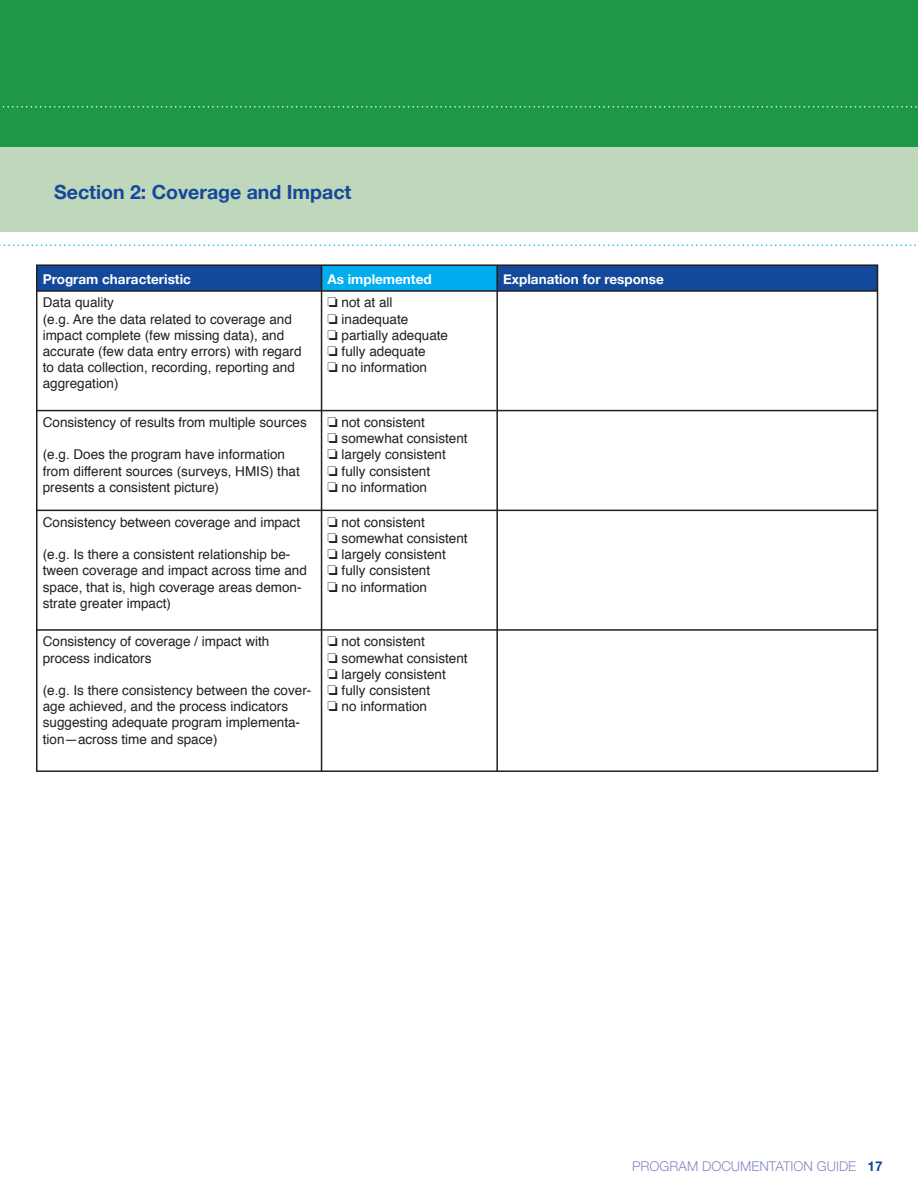
<style>
.page{position:relative;width:918px;height:1188px;background:#fff}
.page>*{position:absolute;margin:0;border:0;box-sizing:border-box;transform-origin:0 0}
.t1{font:700 19.5px "Helvetica Neue";color:#14489a}
.t2{font:13.5px/16.2px "Helvetica";color:#231f20}
.t3{font:700 13.5px "Helvetica Neue";color:#fff}
.t4{font:300 13.5px "Helvetica Neue";color:#848cc2}
.s1{font-weight:700;color:#14489a}
</style>
<div class="page">
<div style="left:0;top:146px;width:918px;height:86px;background:#bfd7ba"></div>
<svg style="left:0;top:244px;width:916px;height:2px"></svg>
<div style="left:0;top:0;width:918px;height:147px;background:#1e9846"></div>
<svg style="left:2px;top:106px;width:915px;height:2px"></svg>
<div style="left:37px;top:265px;width:285px;height:26px;background:#14489a"></div>
<div style="left:497px;top:265px;width:381px;height:26px;background:#14489a"></div>
<div style="left:322px;top:265px;width:175px;height:26px;background:#00aeef"></div>
<hr style="left:36px;top:264px;width:286px;height:2px;background:#231f20">
<hr style="left:36px;top:266px;width:2px;height:24px;background:#231f20">
<hr style="left:322px;top:264px;width:175px;height:2px;background:#231f20">
<svg style="left:321px;top:266px;width:1px;height:24px"></svg>
<hr style="left:497px;top:264px;width:381px;height:2px;background:#231f20">
<hr style="left:496px;top:266px;width:2px;height:24px;background:#231f20">
<svg style="left:877px;top:266px;width:1px;height:24px"></svg>
<hr style="left:36px;top:290px;width:286px;height:2px;background:#231f20">
<hr style="left:36px;top:292px;width:2px;height:118px;background:#231f20">
<hr style="left:322px;top:290px;width:175px;height:2px;background:#231f20">
<hr style="left:321px;top:292px;width:1px;height:118px;background:#231f20">
<hr style="left:497px;top:290px;width:381px;height:2px;background:#231f20">
<hr style="left:496px;top:292px;width:2px;height:118px;background:#231f20">
<hr style="left:877px;top:292px;width:1px;height:118px;background:#231f20">
<hr style="left:36px;top:410px;width:286px;height:1px;background:#231f20">
<hr style="left:36px;top:411px;width:2px;height:99px;background:#231f20">
<hr style="left:322px;top:410px;width:175px;height:1px;background:#231f20">
<hr style="left:321px;top:411px;width:1px;height:99px;background:#231f20">
<hr style="left:497px;top:410px;width:381px;height:1px;background:#231f20">
<hr style="left:496px;top:411px;width:2px;height:99px;background:#231f20">
<hr style="left:877px;top:411px;width:1px;height:99px;background:#231f20">
<hr style="left:36px;top:510px;width:286px;height:1px;background:#231f20">
<hr style="left:36px;top:511px;width:2px;height:118px;background:#231f20">
<hr style="left:322px;top:510px;width:175px;height:1px;background:#231f20">
<hr style="left:321px;top:511px;width:1px;height:118px;background:#231f20">
<hr style="left:497px;top:510px;width:381px;height:1px;background:#231f20">
<hr style="left:496px;top:511px;width:2px;height:118px;background:#231f20">
<hr style="left:877px;top:511px;width:1px;height:118px;background:#231f20">
<hr style="left:36px;top:629px;width:286px;height:2px;background:#231f20">
<hr style="left:36px;top:631px;width:2px;height:139px;background:#231f20">
<hr style="left:36px;top:770px;width:286px;height:2px;background:#231f20">
<hr style="left:322px;top:629px;width:175px;height:2px;background:#231f20">
<hr style="left:321px;top:631px;width:1px;height:139px;background:#231f20">
<hr style="left:322px;top:770px;width:175px;height:2px;background:#231f20">
<hr style="left:497px;top:629px;width:381px;height:2px;background:#231f20">
<hr style="left:496px;top:631px;width:2px;height:139px;background:#231f20">
<hr style="left:877px;top:631px;width:1px;height:139px;background:#231f20">
<hr style="left:497px;top:770px;width:381px;height:2px;background:#231f20">
<p class="t1" style="left:54px;top:180px;width:299px">Section 2: Coverage and Impact</p>
<p class="t3" style="left:43px;top:271px;width:150px">Program characteristic</p>
<p class="t3" style="left:328px;top:271px;width:106px">As implemented</p>
<p class="t3" style="left:503px;top:271px;width:162px">Explanation for response</p>
<p class="t2" style="left:43px;top:295px;width:260px">Data quality<br>(e.g. Are the data related to coverage and impact complete (few missing data), and accurate (few data entry errors) with regard to data collection, recording, reporting and aggregation)</p>
<p class="t2" style="left:328px;top:295px;width:67px">□ not at all</p>
<p class="t2" style="left:328px;top:312px;width:82px">□ inadequate</p>
<p class="t2" style="left:328px;top:328px;width:122px">□ partially adequate</p>
<p class="t2" style="left:328px;top:344px;width:100px">□ fully adequate</p>
<p class="t2" style="left:328px;top:360px;width:101px">□ no information</p>
<p class="t2" style="left:43px;top:415px;width:266px">Consistency of results from multiple sources</p>
<p class="t2" style="left:43px;top:447px;width:259px">(e.g. Does the program have information from different sources (surveys, HMIS) that presents a consistent picture)</p>
<p class="t2" style="left:43px;top:515px;width:259px">Consistency between coverage and impact</p>
<p class="t2" style="left:43px;top:547px;width:266px">(e.g. Is there a consistent relationship be&shy;tween coverage and impact across time and space, that is, high coverage areas demon&shy;strate greater impact)</p>
<p class="t2" style="left:43px;top:634px;width:228px">Consistency of coverage / impact with process indicators</p>
<p class="t2" style="left:43px;top:683px;width:270px">(e.g. Is there consistency between the cover&shy;age achieved, and the process indicators suggesting adequate program implementa&shy;tion—across time and space)</p>
<p class="t2" style="left:328px;top:415px;width:99px">□ not consistent</p>
<p class="t2" style="left:328px;top:431px;width:142px">□ somewhat consistent</p>
<p class="t2" style="left:328px;top:447px;width:120px">□ largely consistent</p>
<p class="t2" style="left:328px;top:464px;width:104px">□ fully consistent</p>
<p class="t2" style="left:328px;top:480px;width:101px">□ no information</p>
<p class="t2" style="left:328px;top:515px;width:99px">□ not consistent</p>
<p class="t2" style="left:328px;top:531px;width:142px">□ somewhat consistent</p>
<p class="t2" style="left:328px;top:547px;width:120px">□ largely consistent</p>
<p class="t2" style="left:328px;top:563px;width:104px">□ fully consistent</p>
<p class="t2" style="left:328px;top:580px;width:101px">□ no information</p>
<p class="t2" style="left:328px;top:634px;width:99px">□ not consistent</p>
<p class="t2" style="left:328px;top:651px;width:142px">□ somewhat consistent</p>
<p class="t2" style="left:328px;top:667px;width:120px">□ largely consistent</p>
<p class="t2" style="left:328px;top:683px;width:104px">□ fully consistent</p>
<p class="t2" style="left:328px;top:699px;width:101px">□ no information</p>
<p class="t4" style="left:632px;top:1158px;width:252px">PROGRAM DOCUMENTATION GUIDE <span class="s1">17</span></p>
</div>
